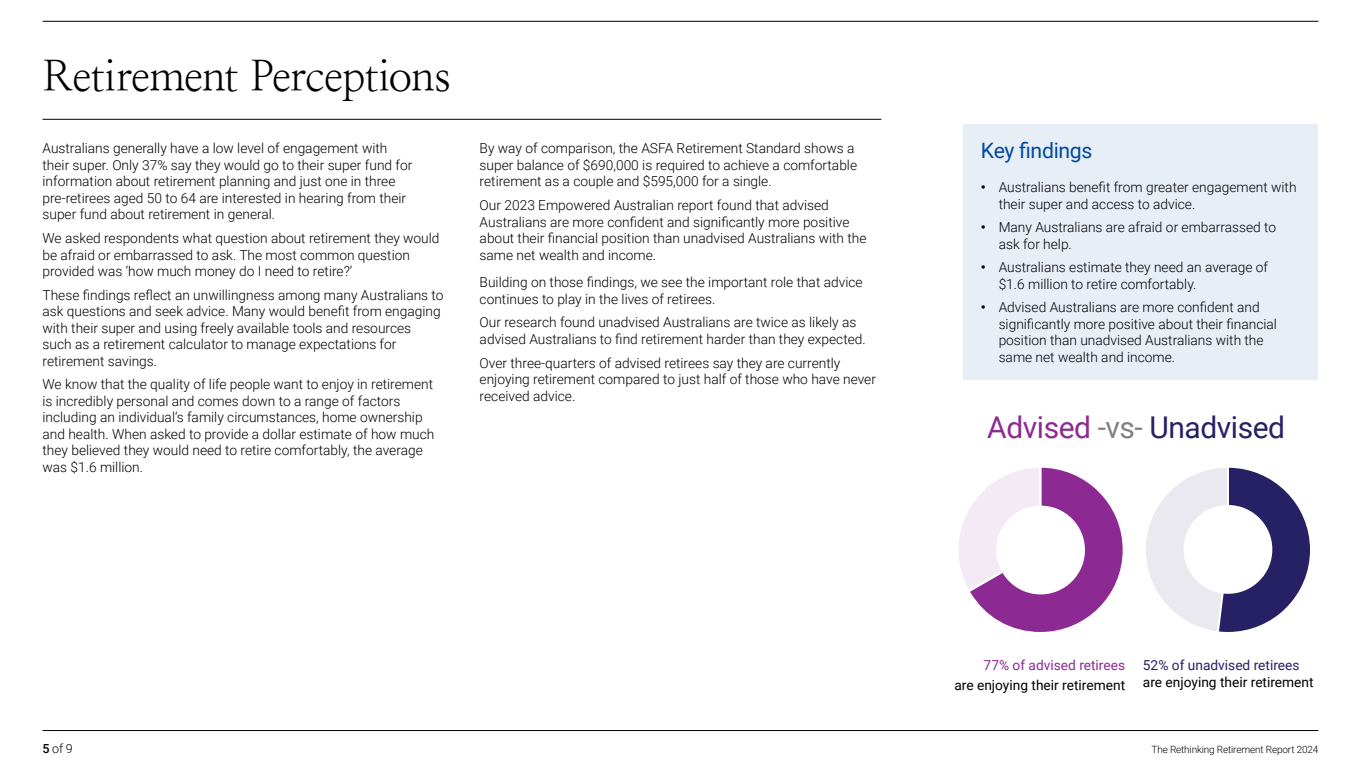
<style>
.page{position:relative;width:1361px;height:766px;background:#fff}
.page>*{position:absolute;margin:0;border:0;box-sizing:border-box;transform-origin:0 0}
.t1{font:42.5px "Nanum Myeongjo";letter-spacing:-.025em;color:#000}
.t2{font:30px "Roboto";letter-spacing:-.015em;color:#262064}
.t3{font:21.25px "Roboto";letter-spacing:-.015em;color:#00499e}
.t4{font:300 13.75px/16.5px "Roboto";color:#000}
.t5{font:13.75px "Roboto";color:#000}
.t6{font:13.75px "Roboto";color:#262064}
.t7{font:13.75px "Roboto";color:#8d2993}
.t8{font:300 12.5px "Roboto";color:#000}
.t9{font:300 10px "Roboto";letter-spacing:-.015em;color:#000}
.s1{font-weight:700}
.s2{color:#8d2993}
.s3{color:#828080}
.s4{font-weight:500}
</style>
<div class="page">
<hr style="left:43px;top:21px;width:1275px;height:1px;background:#000">
<hr style="left:43px;top:730px;width:1275px;height:1px;background:#000">
<hr style="left:43px;top:119px;width:838px;height:1px;background:#000">
<div style="left:963px;top:124px;width:354px;height:255px;background:#e7eef6"></div>
<svg style="left:958px;top:467px;width:165px;height:165px"></svg>
<div style="left:996px;top:505px;width:89px;height:89px;background:#fff;border-radius:50%"></div>
<svg style="left:1146px;top:467px;width:164px;height:165px"></svg>
<div style="left:1183px;top:505px;width:89px;height:88px;background:#fff;border-radius:50%"></div>
<h1 class="t1" style="left:43px;top:50px;width:410px">Retirement Perceptions</h1>
<p class="t4" style="left:43px;top:140px;width:371px">Australians generally have a low level of engagement with their super. Only 37% say they would go to their super fund for information about retirement planning and just one in three pre‑retirees aged 50 to 64 are interested in hearing from their super fund about retirement in general.</p>
<p class="t4" style="left:43px;top:229px;width:398px">We asked respondents what question about retirement they would be afraid or embarrassed to ask. The most common question provided was ‘how much money do I need to retire?’</p>
<p class="t4" style="left:43px;top:286px;width:402px">These findings reflect an unwillingness among many Australians to ask questions and seek advice. Many would benefit from engaging with their super and using freely available tools and resources such as a retirement calculator to manage expectations for retirement savings.</p>
<p class="t4" style="left:43px;top:375px;width:393px">We know that the quality of life people want to enjoy in retirement is incredibly personal and comes down to a range of factors including an individual’s family circumstances, home ownership and health. When asked to provide a dollar estimate of how much they believed they would need to retire comfortably, the average was $1.6 million.</p>
<p class="t4" style="left:480px;top:140px;width:379px">By way of comparison, the ASFA Retirement Standard shows a super balance of $690,000 is required to achieve a comfortable retirement as a couple and $595,000 for a single.</p>
<p class="t4" style="left:480px;top:196px;width:388px">Our 2023 Empowered Australian report found that advised Australians are more confident and significantly more positive about their financial position than unadvised Australians with the same net wealth and income.</p>
<p class="t4" style="left:480px;top:273px;width:384px">Building on those findings, we see the important role that advice continues to play in the lives of retirees.</p>
<p class="t4" style="left:480px;top:313px;width:388px">Our research found unadvised Australians are twice as likely as advised Australians to find retirement harder than they expected.</p>
<p class="t4" style="left:480px;top:354px;width:398px">Over three-quarters of advised retirees say they are currently enjoying retirement compared to just half of those who have never received advice.</p>
<h3 class="t3" style="left:981px;top:135px;width:113px">Key findings</h3>
<p class="t4" style="left:998px;top:178px;width:299px;text-indent:-18px"><span class="s1">•</span> Australians benefit from greater engagement with their super and access to advice.</p>
<p class="t4" style="left:998px;top:218px;width:279px;text-indent:-18px"><span class="s1">•</span> Many Australians are afraid or embarrassed to ask for help.</p>
<p class="t4" style="left:998px;top:258px;width:271px;text-indent:-18px"><span class="s1">•</span> Australians estimate they need an average of $1.6 million to retire comfortably.</p>
<p class="t4" style="left:998px;top:298px;width:280px;text-indent:-18px"><span class="s1">•</span> Advised Australians are more confident and significantly more positive about their financial position than unadvised Australians with the same net wealth and income.</p>
<h2 class="t2" style="left:987px;top:406px;width:299px"><span class="s2">Advised</span> <span class="s3">-vs-</span> Unadvised</h2>
<p class="t7" style="left:983px;top:655px;width:143px">77% of advised retirees</p>
<p class="t5" style="left:954px;top:675px;width:172px">are enjoying their retirement</p>
<p class="t6" style="left:1143px;top:655px;width:158px">52% of unadvised retirees</p>
<p class="t5" style="left:1143px;top:672px;width:172px">are enjoying their retirement</p>
<p class="t8" style="left:43px;top:739px;width:32px"><span class="s4">5</span> of 9</p>
<p class="t9" style="left:1151px;top:742px;width:168px">The Rethinking Retirement Report 2024</p>
</div>
